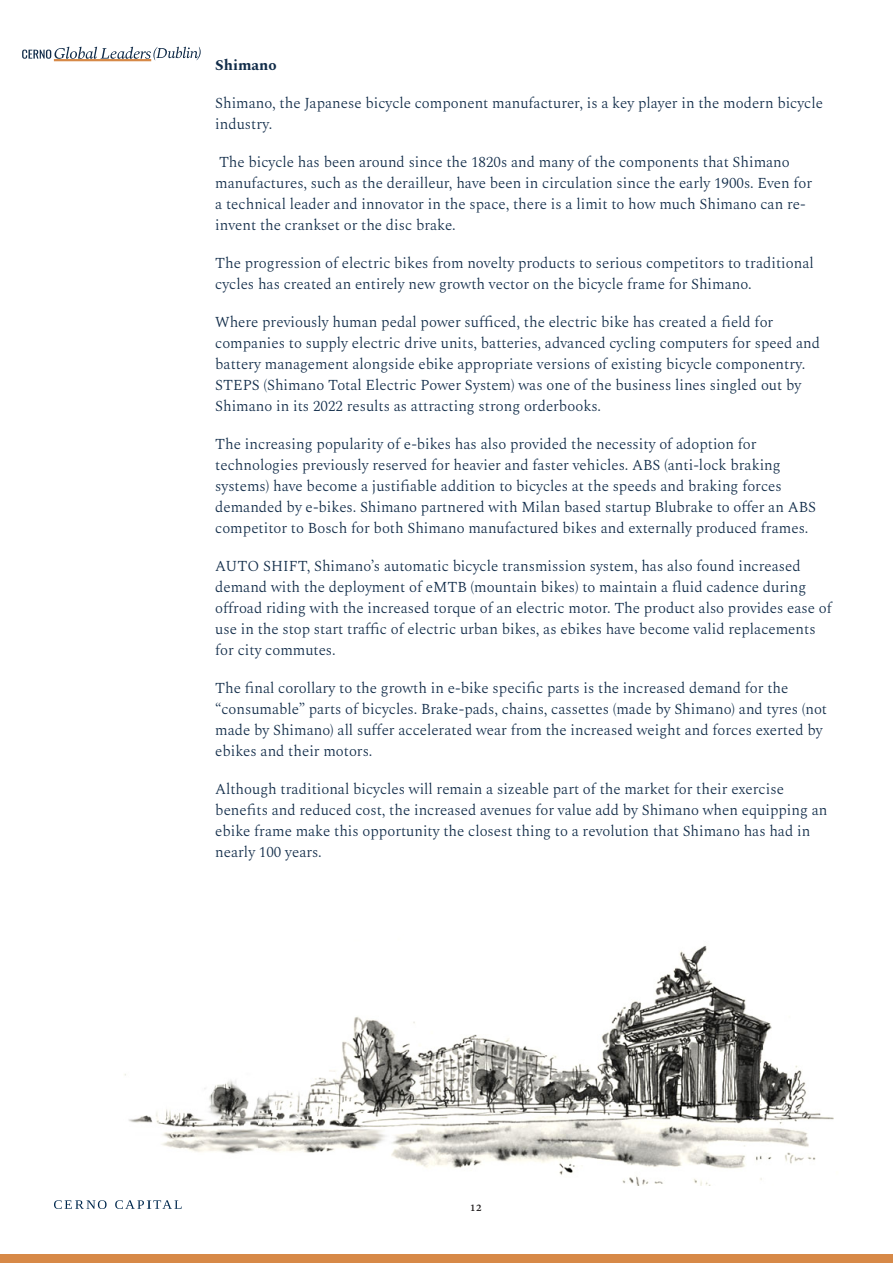
<style>
.page{position:relative;width:893px;height:1263px;background:#fff}
.page>*{position:absolute;margin:0;border:0;box-sizing:border-box;transform-origin:0 0}
.t1{font:18px "Minion Pro";color:#231f20}
.t2{font:300 15px/21px "Spectral";color:#112c49}
.t3{font:700 15px "Spectral";color:#112c49}
</style>
<div class="page">
<svg style="left:54px;top:1200px;width:53px;height:9px"></svg>
<svg style="left:115px;top:1200px;width:67px;height:9px"></svg>
<div style="left:0;top:1254px;width:893px;height:9px;background:#d78947"></div>
<img style="left:124px;top:946px;width:710px;height:239px">
<hr style="left:54px;top:59px;width:97px;height:2px;background:#d78947">
<svg style="left:22px;top:47px;width:179px;height:13px"></svg>
<p class="t3" style="left:215px;top:54px;width:63px">Shimano</p>
<p class="t2" style="left:215px;top:91px;width:609px">Shimano, the Japanese bicycle component manufacturer, is a key player in the modern bicycle industry.</p>
<p class="t2" style="left:215px;top:150px;width:598px">The bicycle has been around since the 1820s and many of the components that Shimano manufactures, such as the derailleur, have been in circulation since the early 1900s. Even for a technical leader and innovator in the space, there is a limit to how much Shimano can re&shy;invent the crankset or the disc brake.</p>
<p class="t2" style="left:215px;top:251px;width:600px">The progression of electric bikes from novelty products to serious competitors to traditional cycles has created an entirely new growth vector on the bicycle frame for Shimano.</p>
<p class="t2" style="left:215px;top:310px;width:606px">Where previously human pedal power sufficed, the electric bike has created a field for companies to supply electric drive units, batteries, advanced cycling computers for speed and battery management alongside ebike appropriate versions of existing bicycle componentry.<br>STEPS (Shimano Total Electric Power System) was one of the business lines singled out by Shimano in its 2022 results as attracting strong orderbooks.</p>
<p class="t2" style="left:215px;top:432px;width:602px">The increasing popularity of e-bikes has also provided the necessity of adoption for technologies previously reserved for heavier and faster vehicles. ABS (anti-lock braking systems) have become a justifiable addition to bicycles at the speeds and braking forces demanded by e-bikes. Shimano partnered with Milan based startup Blubrake to offer an ABS competitor to Bosch for both Shimano manufactured bikes and externally produced frames.</p>
<p class="t2" style="left:215px;top:554px;width:618px">AUTO SHIFT, Shimano’s automatic bicycle transmission system, has also found increased demand with the deployment of eMTB (mountain bikes) to maintain a fluid cadence during offroad riding with the increased torque of an electric motor. The product also provides ease of use in the stop start traffic of electric urban bikes, as ebikes have become valid replacements for city commutes.</p>
<p class="t2" style="left:215px;top:676px;width:613px">The final corollary to the growth in e-bike specific parts is the increased demand for the “consumable” parts of bicycles. Brake-pads, chains, cassettes (made by Shimano) and tyres (not made by Shimano) all suffer accelerated wear from the increased weight and forces exerted by ebikes and their motors.</p>
<p class="t2" style="left:215px;top:777px;width:614px">Although traditional bicycles will remain a sizeable part of the market for their exercise benefits and reduced cost, the increased avenues for value add by Shimano when equipping an ebike frame make this opportunity the closest thing to a revolution that Shimano has had in nearly 100 years.</p>
<p class="t1" style="left:470px;top:1193px;width:14px">12</p>
</div>
